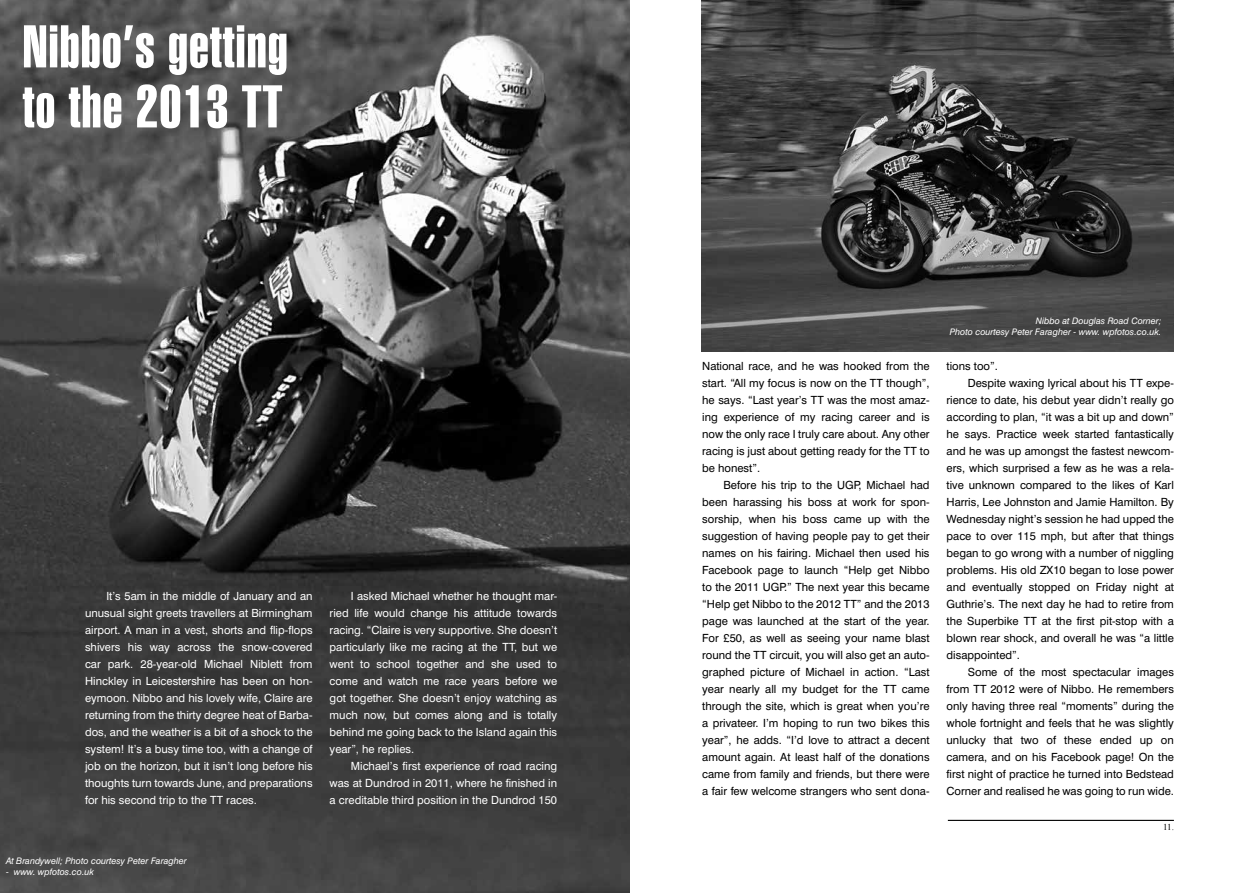
<style>
.page{position:relative;width:1259px;height:893px;background:#fff}
.page>*{position:absolute;margin:0;border:0;box-sizing:border-box;transform-origin:0 0}
.t1{font:58.5px/60px "Swiss 911 BT Extra Compressed";letter-spacing:.02em;color:#fff}
.t2{font:11.25px/17px "Swiss 721 BT";color:#000;text-align:justify}
.t3{font:11.25px/17px "Swiss 721 BT";color:#fff;text-align:justify}
.t4{font:italic 9px/10.8px "Swiss 721 BT";color:#fff;text-align:right}
.t5{font:9px "Times New Roman";color:#000}
</style>
<div class="page">
<hr style="left:948px;top:820px;width:226px;height:1px;background:#000">
<img style="left:0;top:0;width:629px;height:893px">
<img style="left:702px;top:0;width:472px;height:351px">
<h1 class="t1" style="left:23px;top:17px;width:266px">Nibbo’s getting to the 2013 TT</h1>
<p class="t3" style="left:85px;top:587px;width:229px;text-indent:21px">It’s 5am in the middle of January and an unusual sight greets travellers at Birmingham airport. A man in a vest, shorts and flip-flops shivers his way across the snow-covered car park. 28-year-old Michael Niblett from Hinckley in Leicestershire has been on hon&shy;eymoon. Nibbo and his lovely wife, Claire are returning from the thirty degree heat of Barba&shy;dos, and the weather is a bit of a shock to the system! It’s a busy time too, with a change of job on the horizon, but it isn’t long before his thoughts turn towards June, and preparations for his second trip to the TT races.</p>
<p class="t3" style="left:330px;top:587px;width:229px;text-indent:21px">I asked Michael whether he thought mar&shy;ried life would change his attitude towards racing. “Claire is very supportive. She doesn’t particularly like me racing at the TT, but we went to school together and she used to come and watch me race years before we got together. She doesn’t enjoy watching as much now, but comes along and is totally behind me going back to the Island again this year”, he replies.</p>
<p class="t3" style="left:330px;top:757px;width:229px;text-indent:21px">Michael’s first experience of road racing was at Dundrod in 2011, where he finished in a creditable third position in the Dundrod 150</p>
<p class="t4" style="left:6px;top:856px;width:182px">At Brandywell; Photo courtesy Peter Faragher</p>
<p class="t4" style="left:6px;top:866px;width:89px">- www. wpfotos.co.uk</p>
<p class="t2" style="left:702px;top:357px;width:229px">National race, and he was hooked from the start. “All my focus is now on the TT though”, he says. “Last year’s TT was the most amaz&shy;ing experience of my racing career and is now the only race I truly care about. Any other racing is just about getting ready for the TT to be honest”.</p>
<p class="t2" style="left:702px;top:476px;width:229px;text-indent:21px">Before his trip to the UGP, Michael had been harassing his boss at work for spon&shy;sorship, when his boss came up with the suggestion of having people pay to get their names on his fairing. Michael then used his Facebook page to launch “Help get Nibbo to the 2011 UGP.” The next year this became “Help get Nibbo to the 2012 TT” and the 2013 page was launched at the start of the year.<br>For £50, as well as seeing your name blast round the TT circuit, you will also get an auto&shy;graphed picture of Michael in action. “Last year nearly all my budget for the TT came through the site, which is great when you’re a privateer. I’m hoping to run two bikes this year”, he adds. “I’d love to attract a decent amount again. At least half of the donations came from family and friends, but there were a fair few welcome strangers who sent dona-</p>
<p class="t4" style="left:949px;top:316px;width:213px">Nibbo at Douglas Road Corner;<br>Photo courtesy Peter Faragher - www. wpfotos.co.uk.</p>
<p class="t2" style="left:946px;top:357px;width:53px">tions too”.</p>
<p class="t2" style="left:968px;top:374px;width:208px">Despite waxing lyrical about his TT expe-</p>
<p class="t2" style="left:946px;top:391px;width:229px">rience to date, his debut year didn’t really go</p>
<p class="t2" style="left:946px;top:408px;width:229px">according to plan, “it was a bit up and down”</p>
<p class="t2" style="left:946px;top:426px;width:229px">he says. Practice week started fantastically</p>
<p class="t2" style="left:946px;top:443px;width:229px">and he was up amongst the fastest newcom-</p>
<p class="t2" style="left:946px;top:460px;width:229px">ers, which surprised a few as he was a rela-</p>
<p class="t2" style="left:946px;top:477px;width:229px">tive unknown compared to the likes of Karl</p>
<p class="t2" style="left:946px;top:494px;width:229px">Harris, Lee Johnston and Jamie Hamilton. By</p>
<p class="t2" style="left:946px;top:511px;width:229px">Wednesday night’s session he had upped the</p>
<p class="t2" style="left:946px;top:528px;width:229px">pace to over 115 mph, but after that things</p>
<p class="t2" style="left:946px;top:545px;width:229px">began to go wrong with a number of niggling</p>
<p class="t2" style="left:946px;top:562px;width:229px">problems. His old ZX10 began to lose power</p>
<p class="t2" style="left:946px;top:579px;width:229px">and eventually stopped on Friday night at</p>
<p class="t2" style="left:946px;top:596px;width:229px">Guthrie’s. The next day he had to retire from</p>
<p class="t2" style="left:946px;top:613px;width:229px">the Superbike TT at the first pit-stop with a</p>
<p class="t2" style="left:946px;top:630px;width:229px">blown rear shock, and overall he was “a little</p>
<p class="t2" style="left:946px;top:647px;width:75px">disappointed”.</p>
<p class="t2" style="left:968px;top:664px;width:208px">Some of the most spectacular images</p>
<p class="t2" style="left:946px;top:681px;width:229px">from TT 2012 were of Nibbo. He remembers</p>
<p class="t2" style="left:946px;top:698px;width:229px">only having three real “moments” during the</p>
<p class="t2" style="left:946px;top:715px;width:229px">whole fortnight and feels that he was slightly</p>
<p class="t2" style="left:946px;top:732px;width:229px">unlucky that two of these ended up on</p>
<p class="t2" style="left:946px;top:749px;width:229px">camera, and on his Facebook page! On the</p>
<p class="t2" style="left:946px;top:766px;width:229px">first night of practice he turned into Bedstead</p>
<p class="t2" style="left:946px;top:783px;width:229px">Corner and realised he was going to run wide.</p>
<p class="t5" style="left:1163px;top:821px;width:12px">11.</p>
</div>
